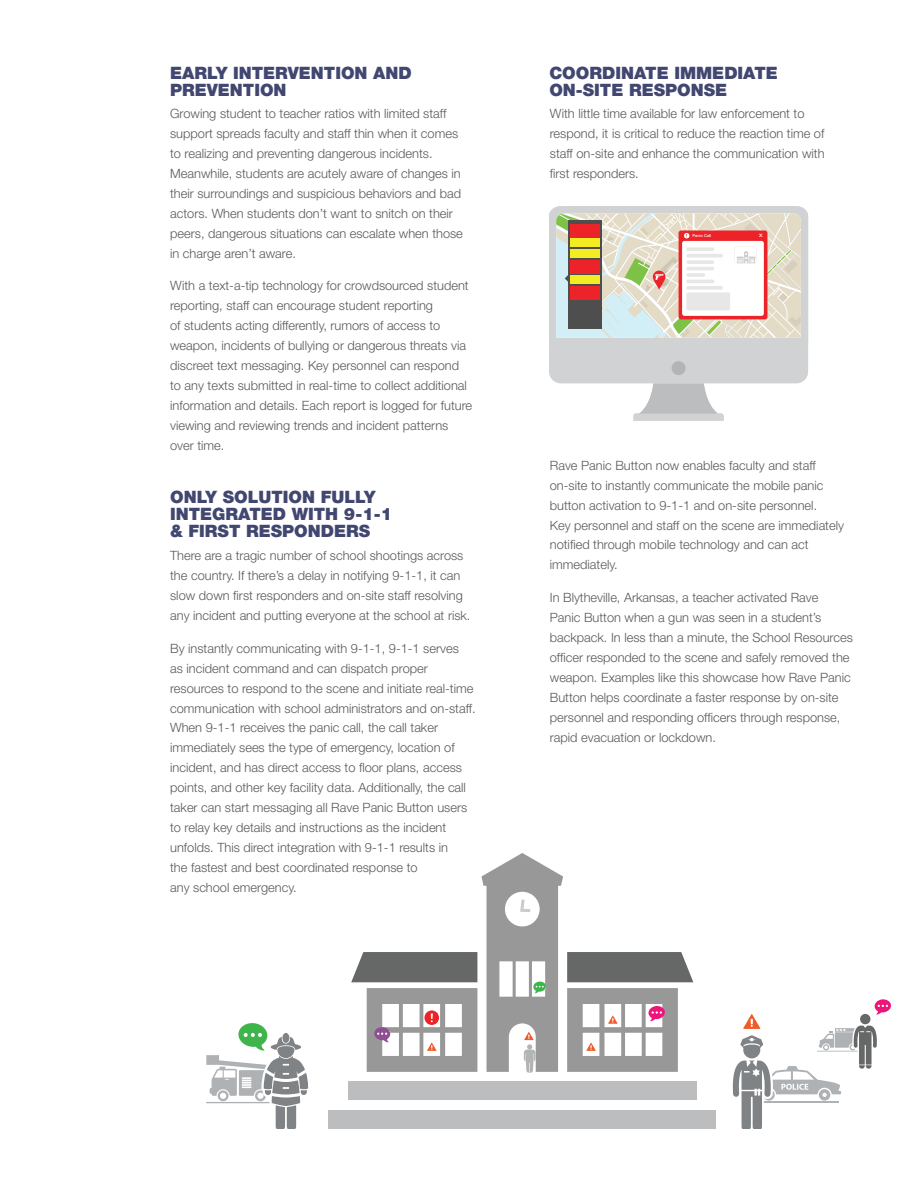
<style>
.page{position:relative;width:918px;height:1188px;background:#fff}
.page>*{position:absolute;margin:0;border:0;box-sizing:border-box;transform-origin:0 0}
.t1{font:900 17.1px/17.1px "Helvetica Neue LT Std";color:#414770}
.t2{font:300 12.75px/20px "Helvetica Neue LT Std";color:#58595b}
.t3{font:500 expanded 4.65px "Helvetica Neue LT Std";color:#fff}
.t4{font:500 4.05px "Helvetica Neue LT Std";color:#fff}
</style>
<div class="page">
<svg style="left:549px;top:206px;width:259px;height:215px"></svg>
<div style="left:329px;top:1110px;width:387px;height:18px;background:#bbbdbf"></div>
<div style="left:348px;top:1081px;width:348px;height:19px;background:#bbbdbf"></div>
<svg style="left:351px;top:853px;width:342px;height:220px"></svg>
<svg style="left:206px;top:1023px;width:102px;height:105px"></svg>
<svg style="left:733px;top:999px;width:158px;height:129px"></svg>
<h1 class="t1" style="left:170px;top:65px;width:243px">EARLY INTERVENTION AND<br>PREVENTION</h1>
<p class="t2" style="left:170px;top:103px;width:294px">Growing student to teacher ratios with limited staff support spreads faculty and staff thin when it comes to realizing and preventing dangerous incidents.<br>Meanwhile, students are acutely aware of changes in their surroundings and suspicious behaviors and bad actors. When students don’t want to snitch on their peers, dangerous situations can escalate when those in charge aren’t aware.</p>
<p class="t2" style="left:170px;top:276px;width:304px">With a text-a-tip technology for crowdsourced student reporting, staff can encourage student reporting<br>of students acting differently, rumors of access to weapon, incidents of bullying or dangerous threats via discreet text messaging. Key personnel can respond to any texts submitted in real-time to collect additional information and details. Each report is logged for future viewing and reviewing trends and incident patterns over time.</p>
<h1 class="t1" style="left:170px;top:488px;width:223px">ONLY SOLUTION FULLY<br>INTEGRATED WITH 9-1-1 &amp; FIRST RESPONDERS</h1>
<p class="t2" style="left:170px;top:545px;width:302px">There are a tragic number of school shootings across the country. If there’s a delay in notifying 9-1-1, it can slow down first responders and on-site staff resolving any incident and putting everyone at the school at risk.</p>
<p class="t2" style="left:170px;top:638px;width:307px">By instantly communicating with 9-1-1, 9-1-1 serves<br>as incident command and can dispatch proper resources to respond to the scene and initiate real-time communication with school administrators and on-staff.<br>When 9-1-1 receives the panic call, the call taker immediately sees the type of emergency, location of incident, and has direct access to floor plans, access points, and other key facility data. Additionally, the call taker can start messaging all Rave Panic Button users to relay key details and instructions as the incident unfolds. This direct integration with 9-1-1 results in<br>the fastest and best coordinated response to<br>any school emergency.</p>
<h1 class="t1" style="left:549px;top:65px;width:230px">COORDINATE IMMEDIATE<br>ON-SITE RESPONSE</h1>
<p class="t2" style="left:550px;top:103px;width:276px">With little time available for law enforcement to respond, it is critical to reduce the reaction time of staff on-site and enhance the communication with first responders.</p>
<p class="t4" style="left:693px;top:233px;width:20px">Panic Call</p>
<p class="t3" style="left:759px;top:233px;width:5px">X</p>
<p class="t2" style="left:550px;top:455px;width:296px">Rave Panic Button now enables faculty and staff on-site to instantly communicate the mobile panic button activation to 9-1-1 and on-site personnel.<br>Key personnel and staff on the scene are immediately notified through mobile technology and can act immediately.</p>
<p class="t2" style="left:550px;top:587px;width:305px">In Blytheville, Arkansas, a teacher activated Rave<br>Panic Button when a gun was seen in a student’s backpack. In less than a minute, the School Resources officer responded to the scene and safely removed the weapon. Examples like this showcase how Rave Panic Button helps coordinate a faster response by on-site personnel and responding officers through response, rapid evacuation or lockdown.</p>
</div>
